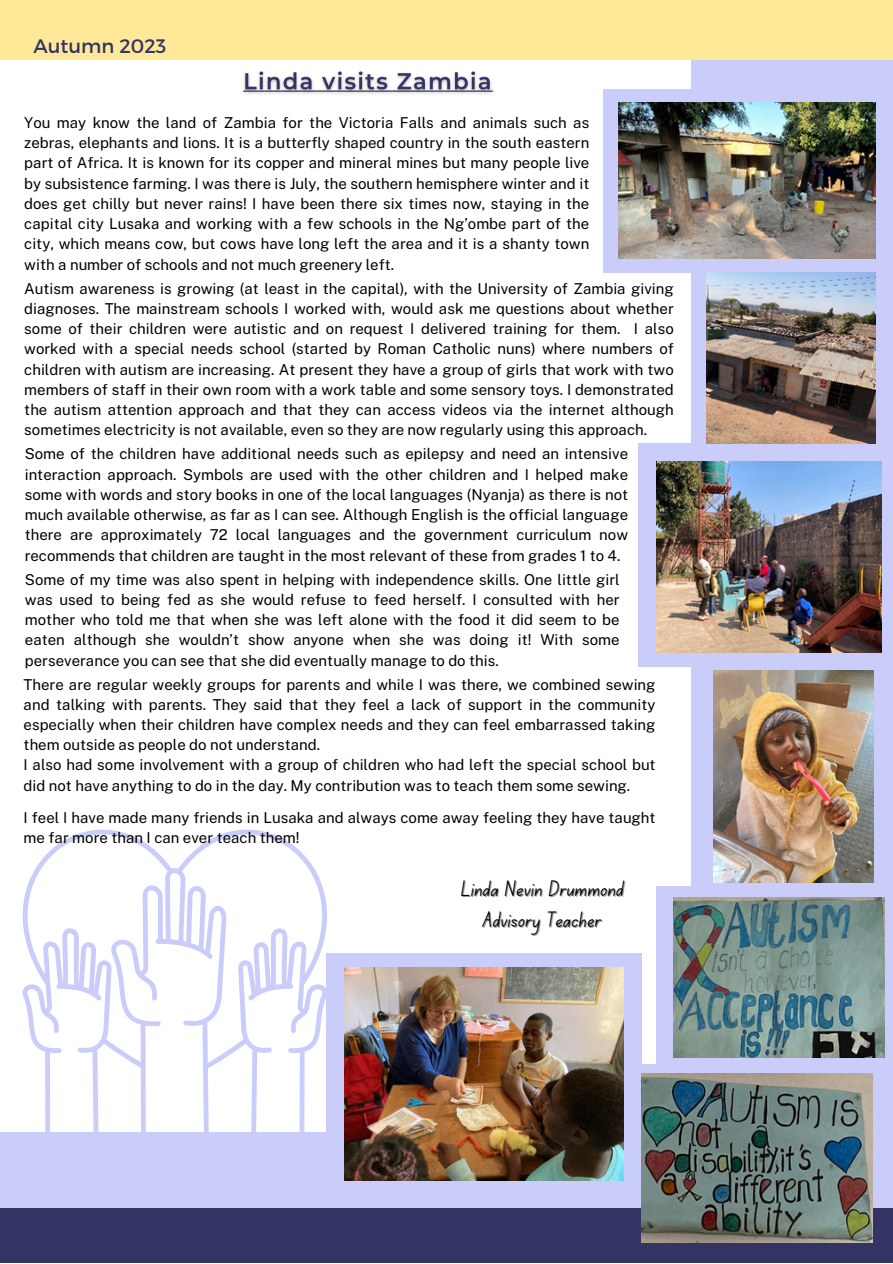
<style>
.page{position:relative;width:893px;height:1264px;background:#fff}
.page>*{position:absolute;margin:0;border:0;box-sizing:border-box;transform-origin:0 0}
.t1{font:22.5px "Canva School Font";color:#000}
.t2{font:19.5px "Montserrat";color:#333367}
.t3{font:15px/20.2px "Public Sans";color:#000;text-align:justify}
</style>
<div class="page">
<div style="left:326px;top:953px;width:315px;height:223px;background:#cacdfa"></div>
<svg style="left:22px;top:829px;width:305px;height:303px"></svg>
<div style="left:619px;top:1064px;width:273px;height:198px;background:#cacdfa"></div>
<div style="left:691px;top:0;width:201px;height:1208px;background:#cacdfa"></div>
<div style="left:0;top:1132px;width:892px;height:130px;background:#cacdfa"></div>
<div style="left:0;top:1208px;width:892px;height:54px;background:#333364"></div>
<div style="left:602px;top:89px;width:274px;height:183px;background:#cacdfa"></div>
<div style="left:638px;top:443px;width:254px;height:223px;background:#cacdfa"></div>
<div style="left:656px;top:886px;width:236px;height:223px;background:#cacdfa"></div>
<div style="left:0;top:0;width:892px;height:60px;background:#ffe999"></div>
<img style="left:618px;top:103px;width:257px;height:156px">
<img style="left:706px;top:272px;width:169px;height:171px">
<img style="left:656px;top:461px;width:225px;height:191px">
<img style="left:713px;top:670px;width:159px;height:212px">
<img style="left:344px;top:967px;width:279px;height:213px">
<img style="left:673px;top:897px;width:211px;height:160px">
<img style="left:641px;top:1073px;width:231px;height:169px">
<img style="left:243px;top:71px;width:250px;height:23px">
<p class="t2" style="left:33px;top:34px;width:134px">Autumn 2023</p>
<p class="t3" style="left:24px;top:112px;width:566px">You may know the land of Zambia for the Victoria Falls and animals such as zebras, elephants and lions. It is a butterfly shaped country in the south eastern part of Africa. It is known for its copper and mineral mines but many people live by subsistence farming. I was there is July, the southern hemisphere winter and it does get chilly but never rains! I have been there six times now, staying in the capital city Lusaka and working with a few schools in the Ng’ombe part of the city, which means cow, but cows have long left the area and it is a shanty town with a number of schools and not much greenery left.</p>
<p class="t3" style="left:24px;top:278px;width:651px">Autism awareness is growing (at least in the capital), with the University of Zambia giving diagnoses. The mainstream schools I worked with, would ask me questions about whether some of their children were autistic and on request I delivered training for them. I also worked with a special needs school (started by Roman Catholic nuns) where numbers of children with autism are increasing. At present they have a group of girls that work with two members of staff in their own room with a work table and some sensory toys. I demonstrated the autism attention approach and that they can access videos via the internet although sometimes electricity is not available, even so they are now regularly using this approach.</p>
<p class="t3" style="left:25px;top:444px;width:605px">Some of the children have additional needs such as epilepsy and need an intensive interaction approach. Symbols are used with the other children and I helped make some with words and story books in one of the local languages (Nyanja) as there is not much available otherwise, as far as I can see. Although English is the official language there are approximately 72 local languages and the government curriculum now recommends that children are taught in the most relevant of these from grades 1 to 4.</p>
<p class="t3" style="left:25px;top:569px;width:596px">Some of my time was also spent in helping with independence skills. One little girl was used to being fed as she would refuse to feed herself. I consulted with her mother who told me that when she was left alone with the food it did seem to be eaten although she wouldn’t show anyone when she was doing it! With some perseverance you can see that she did eventually manage to do this.</p>
<p class="t3" style="left:24px;top:674px;width:633px">There are regular weekly groups for parents and while I was there, we combined sewing and talking with parents. They said that they feel a lack of support in the community especially when their children have complex needs and they can feel embarrassed taking them outside as people do not understand.</p>
<p class="t3" style="left:24px;top:755px;width:633px">I also had some involvement with a group of children who had left the special school but did not have anything to do in the day. My contribution was to teach them some sewing.</p>
<p class="t3" style="left:24px;top:807px;width:633px">I feel I have made many friends in Lusaka and always come away feeling they have taught me far more than I can ever teach them!</p>
<p class="t1" style="left:461px;top:878px;width:164px">Linda Nevin Drummond</p>
<p class="t1" style="left:483px;top:909px;width:120px">Advisory Teacher</p>
</div>
